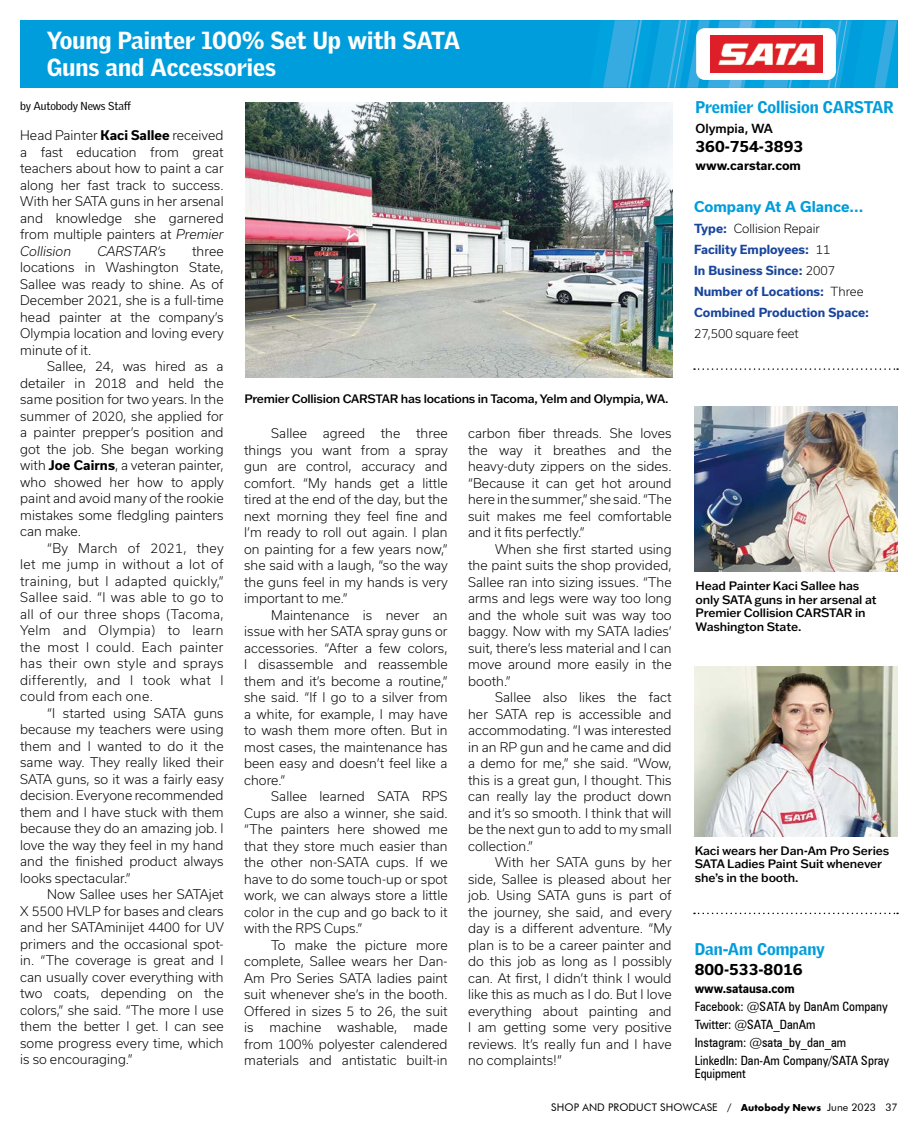
<style>
.page{position:relative;width:918px;height:1134px;background:#fff}
.page>*{position:absolute;margin:0;border:0;box-sizing:border-box;transform-origin:0 0}
.t1{font:900 24px/27px "Griffith Gothic";color:#fff}
.t2{font:900 16.5px "Griffith Gothic";color:#009ddc}
.t3{font:700 15px "Usual";color:#000}
.t4{font:700 14.25px "Usual";color:#009ddc}
.t5{font:300 12.75px/16.5px "Usual";letter-spacing:.005em;color:#000;text-align:justify}
.t6{font:condensed 12.75px/18px "Zurich BT";color:#000}
.t7{font:italic 300 12.75px "Usual";letter-spacing:.005em;color:#000}
.t8{font:500 12px/13.5px "Franklin Gothic ATF";letter-spacing:-.01em;color:#000}
.t9{font:700 12px/21px "Usual";color:#19459d}
.t10{font:300 12px "Usual";color:#000}
.t11{font:700 12px "Usual";color:#000;scale:.9 1}
.t12{font:700 12px "Usual";color:#000}
.t13{font:500 12px "Usual";color:#000}
.t14{font:11.25px "Griffith Gothic";letter-spacing:-.015em;color:#000}
.t15{font:10.5px "Futura BT";letter-spacing:.01em;color:#000}
.s1{font-weight:700}
.s2{font-style:italic}
.s3{font-weight:300;color:#000}
.s4{font-family:"Futura PT";font-weight:700}
</style>
<div class="page">
<div style="left:20px;top:20px;width:878px;height:68px;background:#009ddc"></div>
<svg style="left:603px;top:20px;width:294px;height:68px"></svg>
<img style="left:695px;top:407px;width:203px;height:164px">
<img style="left:695px;top:667px;width:203px;height:170px">
<div style="left:696px;top:28px;width:140px;height:52px;background:#fff;border-radius:9px"></div>
<img style="left:710px;top:36px;width:112px;height:36px">
<svg style="left:694px;top:368px;width:204px;height:2px"></svg>
<svg style="left:694px;top:913px;width:204px;height:1px"></svg>
<img style="left:245px;top:103px;width:427px;height:275px">
<h1 class="t1" style="left:47px;top:27px;width:415px">Young Painter 100% Set Up with SATA<br>Guns and Accessories</h1>
<p class="t14" style="left:20px;top:99px;width:112px">by Autobody News Staff</p>
<p class="t5" style="left:20px;top:127px;width:205px">Head Painter <span class="s1">Kaci Sallee</span> received a fast education from great teachers about how to paint a car along her fast track to success.<br>With her SATA guns in her arsenal and knowledge she garnered from multiple painters at <span class="s2">Premier Collision</span></p>
<p class="t7" style="left:97px;top:244px;width:70px">CARSTAR’s</p>
<p class="t5" style="left:20px;top:243px;width:205px;text-indent:172px">three locations in Washington State, Sallee was ready to shine. As of December 2021, she is a full-time head painter at the company’s Olympia location and loving every minute of it.</p>
<p class="t5" style="left:20px;top:358px;width:205px;text-indent:27px">Sallee, 24, was hired as a detailer in 2018 and held the same position for two years. In the summer of 2020, she applied for a painter prepper’s position and got the job. She began working with <span class="s1">Joe Cairns</span>, a veteran painter, who showed her how to apply paint and avoid many of the rookie mistakes some fledgling painters can make.</p>
<p class="t5" style="left:20px;top:540px;width:205px;text-indent:27px">“By March of 2021, they let me jump in without a lot of training, but I adapted quickly,” Sallee said. “I was able to go to all of our three shops (Tacoma, Yelm and Olympia) to learn the most I could. Each painter has their own style and sprays differently, and I took what I could from each one.</p>
<p class="t5" style="left:20px;top:705px;width:205px;text-indent:27px">“I started using SATA guns because my teachers were using them and I wanted to do it the same way. They really liked their SATA guns, so it was a fairly easy decision. Everyone recommended them and I have stuck with them because they do an amazing job. I love the way they feel in my hand and the finished product always looks spectacular.”</p>
<p class="t5" style="left:20px;top:886px;width:205px;text-indent:27px">Now Sallee uses her SATAjet X 5500 HVLP for bases and clears and her SATAminijet 4400 for UV primers and the occasional spot&shy;in. “The coverage is great and I can usually cover everything with two coats, depending on the colors,” she said. “The more I use them the better I get. I can see some progress every time, which is so encouraging.”</p>
<p class="t8" style="left:244px;top:392px;width:426px">Premier Collision CARSTAR has locations in Tacoma, Yelm and Olympia, WA.</p>
<p class="t5" style="left:468px;top:425px;width:205px">carbon fiber threads. She loves the way it breathes and the heavy-duty zippers on the sides. “Because it can get hot around here in the summer,” she said. “The suit makes me feel comfortable and it fits perfectly.”</p>
<p class="t5" style="left:468px;top:541px;width:205px;text-indent:27px">When she first started using the paint suits the shop provided, Sallee ran into sizing issues. “The arms and legs were way too long and the whole suit was way too baggy. Now with my SATA ladies’ suit, there’s less material and I can move around more easily in the booth.”</p>
<p class="t5" style="left:468px;top:689px;width:205px;text-indent:27px">Sallee also likes the fact her SATA rep is accessible and accommodating. “I was interested in an RP gun and he came and did a demo for me,” she said. “Wow, this is a great gun, I thought. This can really lay the product down and it’s so smooth. I think that will be the next gun to add to my small collection.”</p>
<p class="t5" style="left:468px;top:854px;width:205px;text-indent:27px">With her SATA guns by her side, Sallee is pleased about her job. Using SATA guns is part of the journey, she said, and every day is a different adventure. “My plan is to be a career painter and do this job as long as I possibly can. At first, I didn’t think I would like this as much as I do. But I love everything about painting and I am getting some very positive reviews. It’s really fun and I have no complaints!”</p>
<p class="t5" style="left:244px;top:425px;width:205px;text-indent:27px">Sallee agreed the three things you want from a spray gun are control, accuracy and comfort. “My hands get a little tired at the end of the day, but the next morning they feel fine and I’m ready to roll out again. I plan on painting for a few years now,” she said with a laugh, “so the way the guns feel in my hands is very important to me.”</p>
<p class="t5" style="left:244px;top:607px;width:205px;text-indent:27px">Maintenance is never an issue with her SATA spray guns or accessories. “After a few colors, I disassemble and reassemble them and it’s become a routine,” she said. “If I go to a silver from a white, for example, I may have to wash them more often. But in most cases, the maintenance has been easy and doesn’t feel like a chore.”</p>
<p class="t5" style="left:244px;top:788px;width:205px;text-indent:27px">Sallee learned SATA RPS Cups are also a winner, she said. “The painters here showed me that they store much easier than the other non-SATA cups. If we have to do some touch-up or spot work, we can always store a little color in the cup and go back to it with the RPS Cups.”</p>
<p class="t5" style="left:244px;top:937px;width:205px;text-indent:27px">To make the picture more complete, Sallee wears her Dan-Am Pro Series SATA ladies paint suit whenever she’s in the booth.<br>Offered in sizes 5 to 26, the suit is machine washable, made from 100% polyester calendered materials and antistatic built-in</p>
<p class="t2" style="left:696px;top:97px;width:200px">Premier Collision CARSTAR</p>
<p class="t13" style="left:696px;top:121px;width:79px">Olympia, WA</p>
<p class="t3" style="left:696px;top:138px;width:109px">360-754-3893</p>
<p class="t12" style="left:696px;top:159px;width:107px">www.carstar.com</p>
<p class="t4" style="left:694px;top:198px;width:171px">Company At A Glance...</p>
<p class="t9" style="left:694px;top:218px;width:177px">Type: <span class="s3">Collision Repair<br></span>Facility Employees: <span class="s3">11<br></span>In Business Since: <span class="s3">2007<br></span>Number of Locations: <span class="s3">Three<br></span>Combined Production Space:</p>
<p class="t10" style="left:694px;top:326px;width:106px">27,500 square feet</p>
<p class="t8" style="left:696px;top:579px;width:183px">Head Painter Kaci Sallee has only SATA guns in her arsenal at<br>Premier Collision CARSTAR in<br>Washington State.</p>
<p class="t8" style="left:695px;top:844px;width:196px">Kaci wears her Dan-Am Pro Series<br>SATA Ladies Paint Suit whenever she’s in the booth.</p>
<p class="t2" style="left:695px;top:939px;width:132px">Dan-Am Company</p>
<p class="t3" style="left:695px;top:960px;width:109px">800-533-8016</p>
<p class="t11" style="left:695px;top:981px;width:112px">www.satausa.com</p>
<p class="t6" style="left:695px;top:997px;width:196px">Facebook: @SATA by DanAm Company<br>Twitter: @SATA_DanAm<br>Instagram: @sata_by_dan_am<br>LinkedIn: Dan-Am Company/SATA Spray</p>
<p class="t6" style="left:695px;top:1065px;width:53px">Equipment</p>
<p class="t15" style="left:551px;top:1101px;width:348px">SHOP AND PRODUCT SHOWCASE / <span class="s4">Autobody News</span> June 2023 37</p>
</div>
